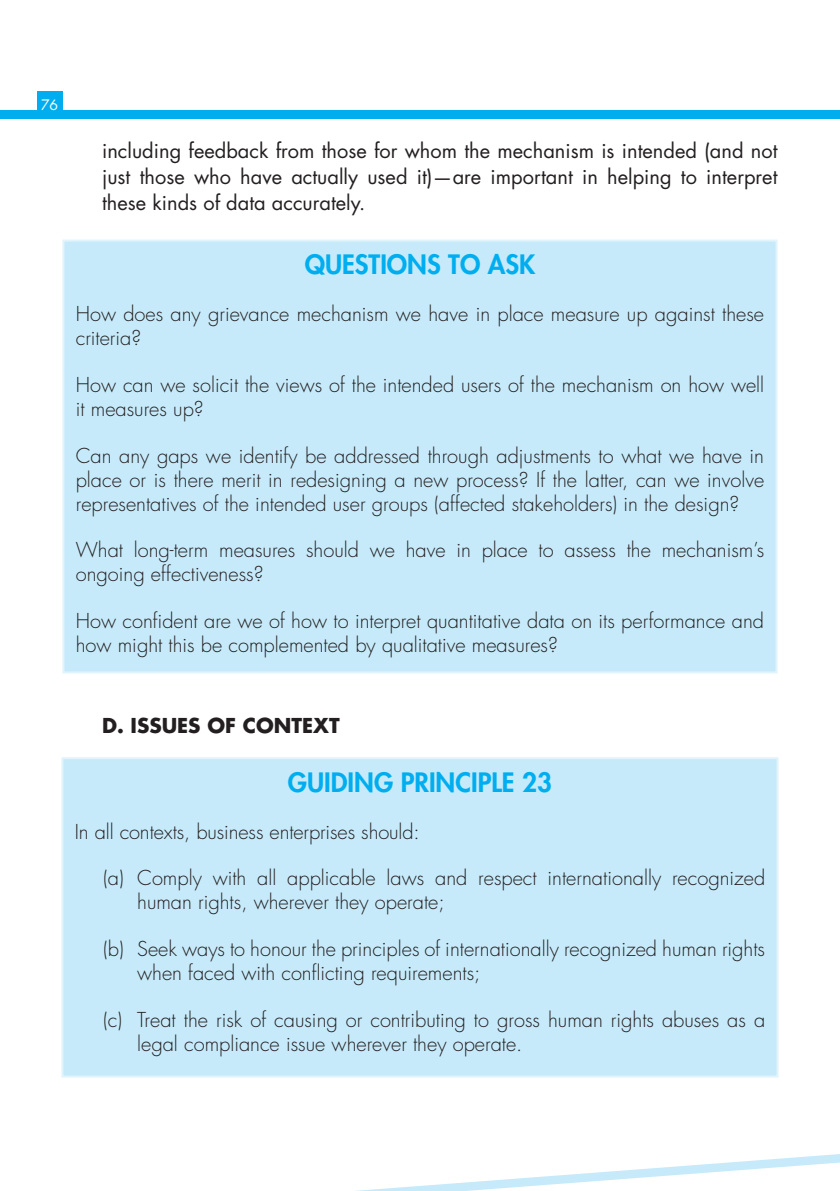
<style>
.page{position:relative;width:840px;height:1191px;background:#fff}
.page>*{position:absolute;margin:0;border:0;box-sizing:border-box;transform-origin:0 0}
.BOX_Title{font:800 26px "Futura Std";color:#00aeef}
.BOX_txt{font:300 20px/24px "Futura Std";color:#231f20}
.BOX_txt_retrait_2{font:300 20px/24px "Futura Std";color:#231f20}
.Body_Text{font:20px/26px "Futura Std";color:#231f20;text-align:justify}
.Header_Level_2_CAP{font:700 20px "Futura Std";color:#231f20}
.t1{font:14px "Futura Std";color:#fff}
</style>
<div class="page">
<div style="left:0;top:110px;width:839px;height:9px;background:#00aeef"></div>
<svg style="left:356px;top:1154px;width:484px;height:37px"></svg>
<div style="left:37px;top:91px;width:25px;height:25px;background:#00aeef"></div>
<div style="left:63px;top:241px;width:713px;height:431px;background:#c6eafa"></div>
<div style="left:62px;top:240px;width:715px;height:433px;border:2px solid #e1f4fc"></div>
<div style="left:62px;top:758px;width:715px;height:318px;background:#c6eafa"></div>
<div style="left:61px;top:757px;width:717px;height:320px;border:2px solid #e1f4fc"></div>
<p class="t1" style="left:41px;top:96px;width:19px">76</p>
<p class="Body_Text" style="left:102px;top:138px;width:676px">including feedback from those for whom the mechanism is intended (and not just those who have actually used it)—are important in helping to interpret these kinds of data accurately.</p>
<p class="BOX_Title" style="left:304px;top:248px;width:232px">QUESTIONS TO ASK</p>
<p class="BOX_txt" style="left:76px;top:302px;width:689px">How does any grievance mechanism we have in place measure up against these criteria?</p>
<p class="BOX_txt" style="left:76px;top:373px;width:689px">How can we solicit the views of the intended users of the mechanism on how well it measures up?</p>
<p class="BOX_txt" style="left:76px;top:444px;width:689px;text-align:justify">Can any gaps we identify be addressed through adjustments to what we have in place or is there merit in redesigning a new process? If the latter, can we involve representatives of the intended user groups (affected stakeholders) in the design?</p>
<p class="BOX_txt" style="left:76px;top:538px;width:689px">What long-term measures should we have in place to assess the mechanism’s ongoing effectiveness?</p>
<p class="BOX_txt" style="left:76px;top:609px;width:689px">How confident are we of how to interpret quantitative data on its performance and how might this be complemented by qualitative measures?</p>
<p class="Header_Level_2_CAP" style="left:102px;top:712px;width:239px">D. ISSUES OF CONTEXT</p>
<p class="BOX_Title" style="left:287px;top:766px;width:266px">GUIDING PRINCIPLE 23</p>
<p class="BOX_txt" style="left:75px;top:820px;width:346px">In all contexts, business enterprises should:</p>
<p class="BOX_txt_retrait_2" style="left:137px;top:866px;width:629px;text-indent:-34px">(a) Comply with all applicable laws and respect internationally recognized human rights, wherever they operate;</p>
<p class="BOX_txt_retrait_2" style="left:137px;top:937px;width:629px;text-indent:-34px">(b) Seek ways to honour the principles of internationally recognized human rights when faced with conflicting requirements;</p>
<p class="BOX_txt_retrait_2" style="left:137px;top:1008px;width:629px;text-indent:-34px">(c) Treat the risk of causing or contributing to gross human rights abuses as a legal compliance issue wherever they operate.</p>
</div>
